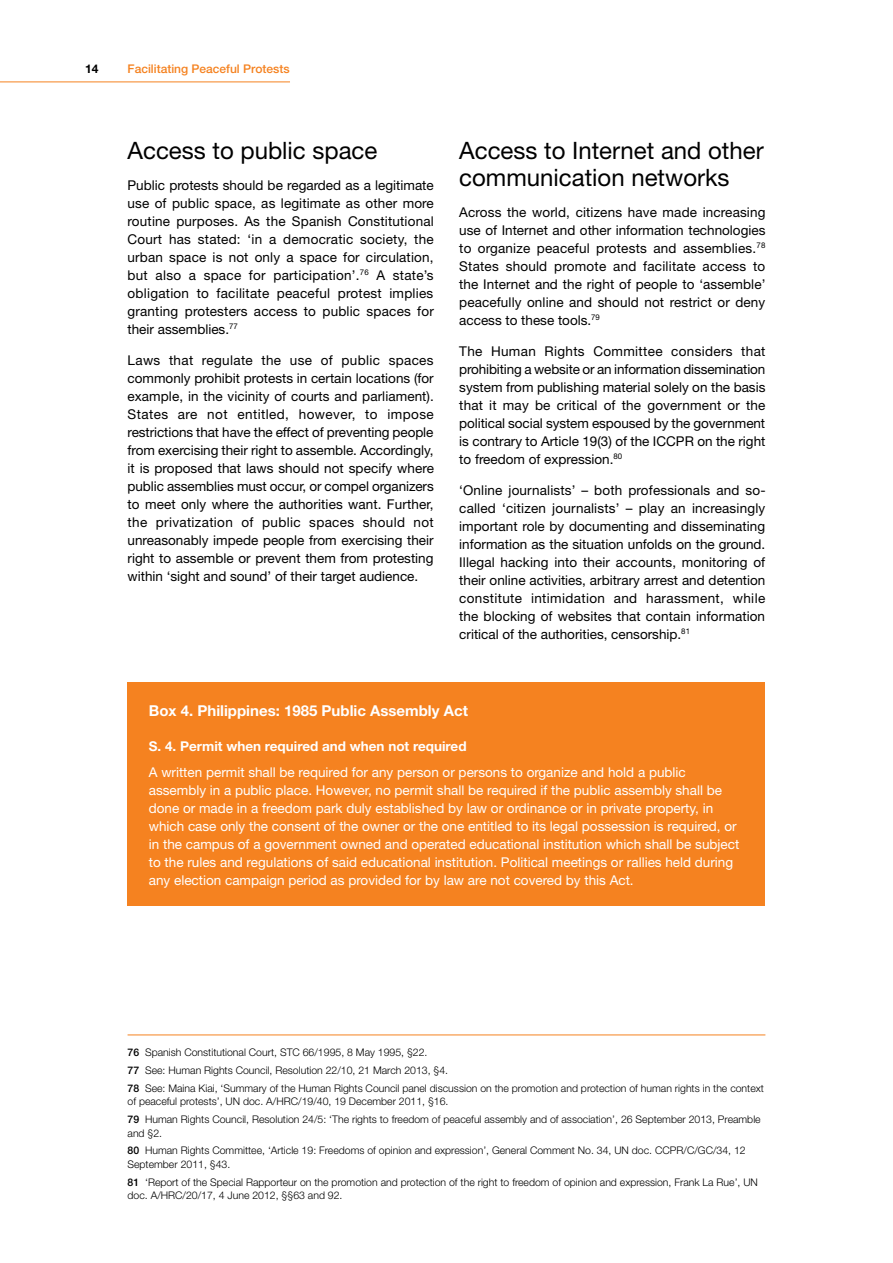
<style>
.page{position:relative;width:893px;height:1263px;background:#fff}
.page>*{position:absolute;margin:0;border:0;box-sizing:border-box;transform-origin:0 0}
.headings_1{font:24px/27px "Helvetica Neue LT";color:#000}
.boxed_title{font:700 15px "Helvetica Neue LT";color:#fff}
.body_text{font:13.5px/18px "Helvetica Neue LT";color:#000;text-align:justify}
.boxed_text{font:13.5px/18px "Helvetica Neue LT";color:#fff}
.boxed_text-2{font:700 13.5px "Helvetica Neue LT";color:#fff}
.t1{font:500 12px "Helvetica Neue LT";color:#f58220}
.t2{font:700 12px "Helvetica Neue LT";color:#000}
.footnotes{font:300 10.5px/13.5px "Helvetica Neue LT";color:#000}
.footnotes_-_1st_on{font:300 10.5px "Helvetica Neue LT";color:#000}
.s1{font-weight:500}
</style>
<div class="page">
<hr style="left:0;top:82px;width:290px;height:1px;background:#f58220">
<hr style="left:128px;top:1035px;width:637px;height:1px;background:#f58220">
<div style="left:128px;top:682px;width:637px;height:224px;background:#f58220"></div>
<p class="t2" style="left:85px;top:61px;width:15px">14</p>
<p class="t1" style="left:128px;top:62px;width:164px">Facilitating Peaceful Protests</p>
<p class="headings_1" style="left:128px;top:137px;width:251px">Access to public space</p>
<p class="body_text" style="left:128px;top:176px;width:308px">Public protests should be regarded as a legitimate use of public space, as legitimate as other more routine purposes. As the Spanish Constitutional Court has stated: ‘in a democratic society, the urban space is not only a space for circulation, but also a space for participation’.<sup>76</sup> A state’s obligation to facilitate peaceful protest implies granting protesters access to public spaces for their assemblies.<sup>77</sup></p>
<p class="body_text" style="left:128px;top:351px;width:308px">Laws that regulate the use of public spaces commonly prohibit protests in certain locations (for example, in the vicinity of courts and parliament).<br>States are not entitled, however, to impose restrictions that have the effect of preventing people from exercising their right to assemble. Accordingly, it is proposed that laws should not specify where public assemblies must occur, or compel organizers to meet only where the authorities want. Further, the privatization of public spaces should not unreasonably impede people from exercising their right to assemble or prevent them from protesting within ‘sight and sound’ of their target audience.</p>
<p class="headings_1" style="left:459px;top:137px;width:306px">Access to Internet and other communication networks</p>
<p class="body_text" style="left:459px;top:203px;width:308px">Across the world, citizens have made increasing use of Internet and other information technologies to organize peaceful protests and assemblies.<sup>78<br></sup>States should promote and facilitate access to the Internet and the right of people to ‘assemble’ peacefully online and should not restrict or deny access to these tools.<sup>79</sup></p>
<p class="body_text" style="left:459px;top:342px;width:308px">The Human Rights Committee considers that prohibiting a website or an information dissemination system from publishing material solely on the basis that it may be critical of the government or the political social system espoused by the government is contrary to Article 19(3) of the ICCPR on the right to freedom of expression.<sup>80</sup></p>
<p class="body_text" style="left:459px;top:480px;width:308px">‘Online journalists’ – both professionals and so&shy;called ‘citizen journalists’ – play an increasingly important role by documenting and disseminating information as the situation unfolds on the ground.<br>Illegal hacking into their accounts, monitoring of their online activities, arbitrary arrest and detention constitute intimidation and harassment, while the blocking of websites that contain information critical of the authorities, censorship.<sup>81</sup></p>
<p class="boxed_title" style="left:149px;top:701px;width:321px">Box 4. Philippines: 1985 Public Assembly Act</p>
<p class="boxed_text-2" style="left:149px;top:737px;width:319px">S. 4. Permit when required and when not required</p>
<p class="boxed_text" style="left:149px;top:763px;width:592px">A written permit shall be required for any person or persons to organize and hold a public assembly in a public place. However, no permit shall be required if the public assembly shall be done or made in a freedom park duly established by law or ordinance or in private property, in which case only the consent of the owner or the one entitled to its legal possession is required, or in the campus of a government owned and operated educational institution which shall be subject to the rules and regulations of said educational institution. Political meetings or rallies held during any election campaign period as provided for by law are not covered by this Act.</p>
<p class="footnotes_-_1st_on" style="left:128px;top:1046px;width:301px"><span class="s1">76</span> Spanish Constitutional Court, STC 66/1995, 8 May 1995, §22.</p>
<p class="footnotes" style="left:128px;top:1063px;width:322px"><span class="s1">77</span> See: Human Rights Council, Resolution 22/10, 21 March 2013, §4.</p>
<p class="footnotes" style="left:128px;top:1081px;width:638px"><span class="s1">78</span> See: Maina Kiai, ‘Summary of the Human Rights Council panel discussion on the promotion and protection of human rights in the context of peaceful protests’, UN doc. A/HRC/19/40, 19 December 2011, §16.</p>
<p class="footnotes" style="left:128px;top:1112px;width:635px"><span class="s1">79</span> Human Rights Council, Resolution 24/5: ‘The rights to freedom of peaceful assembly and of association’, 26 September 2013, Preamble and §2.</p>
<p class="footnotes" style="left:128px;top:1144px;width:620px"><span class="s1">80</span> Human Rights Committee, ‘Article 19: Freedoms of opinion and expression’, General Comment No. 34, UN doc. CCPR/C/GC/34, 12<br>September 2011, §43.</p>
<p class="footnotes" style="left:128px;top:1175px;width:632px"><span class="s1">81</span> ‘Report of the Special Rapporteur on the promotion and protection of the right to freedom of opinion and expression, Frank La Rue’, UN doc. A/HRC/20/17, 4 June 2012, §§63 and 92.</p>
</div>
